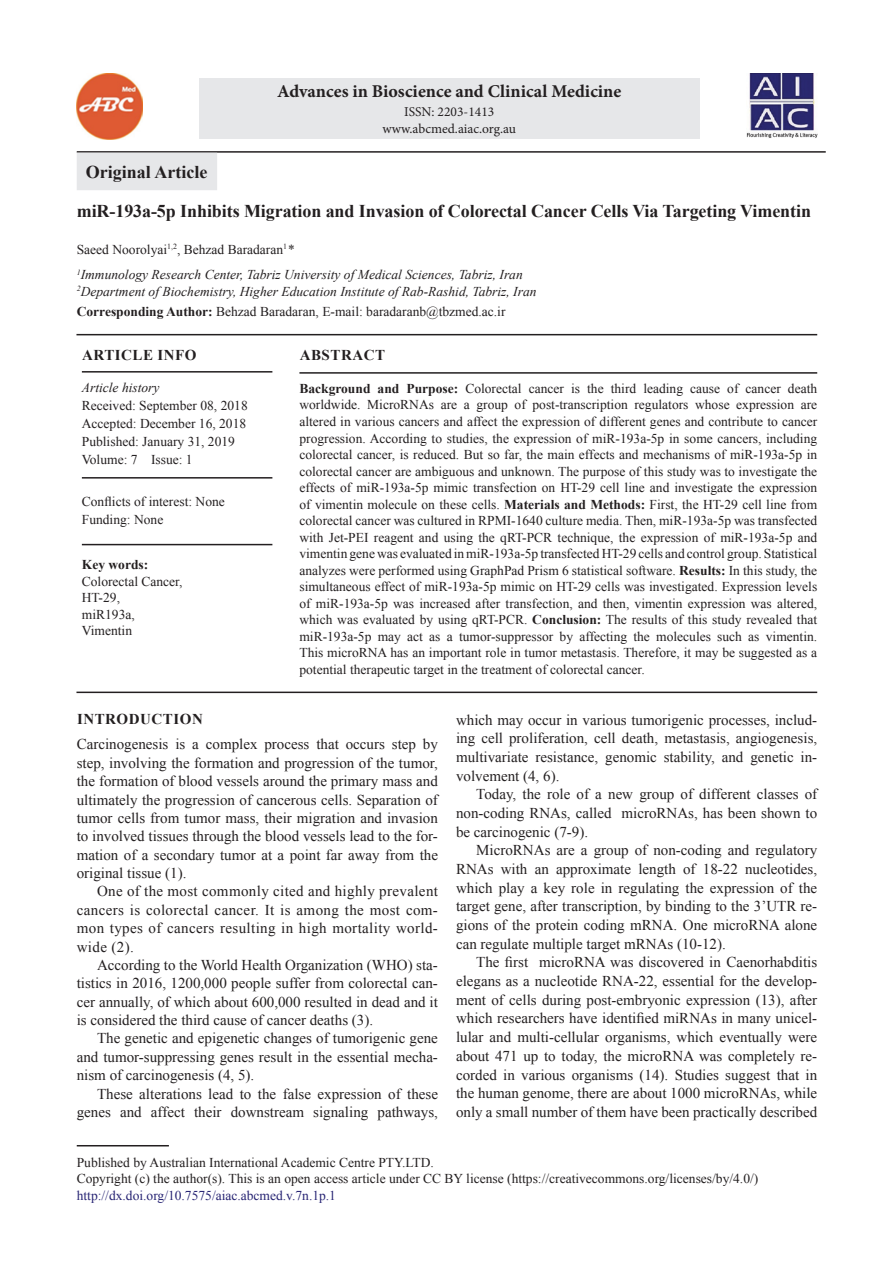
<style>
.page{position:relative;width:894px;height:1263px;background:#fff}
.page>*{position:absolute;margin:0;border:0;box-sizing:border-box;transform-origin:0 0}
.AT{font:700 18px "Times New Roman";letter-spacing:-.005em;color:#231f20}
.J_Name{font:700 18px "Minion Pro";color:#231f20}
.AH{font:700 18px "Times New Roman";color:#231f20}
.TX{font:15px/18.8px "Times New Roman";color:#231f20;text-align:justify}
.TXFL{font:15px/18.3px "Times New Roman";color:#231f20;text-align:justify}
.ART_INFO{font:700 15px "Times New Roman";letter-spacing:.035em;color:#231f20}
.ABSH{font:700 15px "Times New Roman";letter-spacing:.035em;color:#231f20}
.ABS{font:13.5px/16.5px "Times New Roman";color:#231f20;text-align:justify}
.PUB_Details{font:13.5px/16.5px "Times New Roman";color:#231f20}
.AFF{font:italic 13.5px/16.5px "Times New Roman";color:#231f20}
.HIS{font:13.5px/18px "Times New Roman";color:#231f20}
.ADD{font:13.5px "Times New Roman";color:#231f20}
.KWD{font:13.5px/16.5px "Times New Roman";color:#231f20}
.HIS_1{font:13.5px/18px "Times New Roman";color:#231f20}
.AU{font:13.5px "Times New Roman";color:#231f20}
.ISSN_Web{font:13.5px "Minion Pro";color:#231f20}
.ISSN_Num{font:13.5px "Minion Pro";color:#231f20}
.s1{font-style:italic}
.s2{font-weight:700}
.s3{color:#282574}
</style>
<div class="page">
<hr style="left:77px;top:151px;width:748px;height:2px;background:#231f20">
<div style="left:77px;top:153px;width:140px;height:37px;background:#e6e7e9"></div>
<hr style="left:76px;top:334px;width:740px;height:1px;background:#231f20">
<hr style="left:299px;top:372px;width:517px;height:2px;background:#231f20">
<hr style="left:76px;top:691px;width:740px;height:2px;background:#231f20">
<hr style="left:77px;top:1145px;width:92px;height:1px;background:#231f20">
<div style="left:199px;top:78px;width:500px;height:61px;background:#e6e7e9"></div>
<img style="left:746px;top:73px;width:70px;height:65px">
<hr style="left:82px;top:371px;width:190px;height:1px;background:#231f20">
<hr style="left:82px;top:477px;width:190px;height:1px;background:#231f20">
<hr style="left:82px;top:544px;width:190px;height:1px;background:#231f20">
<img style="left:77px;top:73px;width:65px;height:66px">
<p class="J_Name" style="left:277px;top:79px;width:345px">Advances in Bioscience and Clinical Medicine</p>
<p class="ISSN_Num" style="left:404px;top:103px;width:92px">ISSN: 2203-1413</p>
<p class="ISSN_Web" style="left:382px;top:119px;width:135px">www.abcmed.aiac.org.au</p>
<p class="AH" style="left:86px;top:159px;width:123px">Original Article</p>
<p class="AT" style="left:77px;top:198px;width:735px">miR-193a-5p Inhibits Migration and Invasion of Colorectal Cancer Cells Via Targeting Vimentin</p>
<p class="AU" style="left:77px;top:239px;width:218px">Saeed Noorolyai<sup>1,2</sup>, Behzad Baradaran<sup>1</sup><span class="s1">*</span></p>
<p class="AFF" style="left:77px;top:266px;width:461px"><sup>1</sup>Immunology Research Center, Tabriz University of Medical Sciences, Tabriz, Iran<br><sup>2</sup>Department of Biochemistry, Higher Education Institute of Rab-Rashid, Tabriz, Iran</p>
<p class="ADD" style="left:77px;top:302px;width:430px"><span class="s2">Corresponding Author:</span> Behzad Baradaran, E-mail: baradaranb@tbzmed.ac.ir</p>
<p class="ABSH" style="left:299px;top:344px;width:87px">ABSTRACT</p>
<p class="ABS" style="left:299px;top:380px;width:519px"><span class="s2">Background and Purpose:</span> Colorectal cancer is the third leading cause of cancer death worldwide. MicroRNAs are a group of post-transcription regulators whose expression are altered in various cancers and affect the expression of different genes and contribute to cancer progression. According to studies, the expression of miR-193a-5p in some cancers, including colorectal cancer, is reduced. But so far, the main effects and mechanisms of miR-193a-5p in colorectal cancer are ambiguous and unknown. The purpose of this study was to investigate the effects of miR-193a-5p mimic transfection on HT-29 cell line and investigate the expression of vimentin molecule on these cells. <span class="s2">Materials and Methods:</span> First, the HT-29 cell line from colorectal cancer was cultured in RPMI-1640 culture media. Then, miR-193a-5p was transfected with Jet-PEI reagent and using the qRT-PCR technique, the expression of miR-193a-5p and vimentin gene was evaluated in miR-193a-5p transfected HT-29 cells and control group. Statistical analyzes were performed using GraphPad Prism 6 statistical software. <span class="s2">Results:</span> In this study, the simultaneous effect of miR-193a-5p mimic on HT-29 cells was investigated. Expression levels of miR-193a-5p was increased after transfection, and then, vimentin expression was altered, which was evaluated by using qRT-PCR. <span class="s2">Conclusion:</span> The results of this study revealed that miR-193a-5p may act as a tumor-suppressor by affecting the molecules such as vimentin.<br>This microRNA has an important role in tumor metastasis. Therefore, it may be suggested as a potential therapeutic target in the treatment of colorectal cancer.</p>
<h1 class="ART_INFO" style="left:77px;top:708px;width:127px">INTRODUCTION</h1>
<p class="TXFL" style="left:77px;top:734px;width:362px">Carcinogenesis is a complex process that occurs step by step, involving the formation and progression of the tumor, the formation of blood vessels around the primary mass and ultimately the progression of cancerous cells. Separation of tumor cells from tumor mass, their migration and invasion to involved tissues through the blood vessels lead to the for&shy;mation of a secondary tumor at a point far away from the original tissue (1).</p>
<p class="TX" style="left:77px;top:881px;width:362px;line-height:18.3px;text-indent:20px">One of the most commonly cited and highly prevalent cancers is colorectal cancer. It is among the most com&shy;mon types of cancers resulting in high mortality world&shy;wide (2).</p>
<p class="TX" style="left:77px;top:955px;width:362px;line-height:18.3px;text-indent:20px">According to the World Health Organization (WHO) sta&shy;tistics in 2016, 1200,000 people suffer from colorectal can&shy;cer annually, of which about 600,000 resulted in dead and it is considered the third cause of cancer deaths (3).</p>
<p class="TX" style="left:77px;top:1028px;width:362px;line-height:18.3px;text-indent:20px">The genetic and epigenetic changes of tumorigenic gene and tumor-suppressing genes result in the essential mecha&shy;nism of carcinogenesis (4, 5).</p>
<p class="TX" style="left:77px;top:1083px;width:362px;line-height:18.3px;text-align:right">These alterations lead to the false expression of these genes and affect their downstream signaling pathways,</p>
<p class="PUB_Details" style="left:77px;top:1153px;width:682px">Published by Australian International Academic Centre PTY.LTD.<br>Copyright (c) the author(s). This is an open access article under CC BY license (https://creativecommons.org/licenses/by/4.0/) <span class="s3">http://dx.doi.org/10.7575/aiac.abcmed.v.7n.1p.1</span></p>
<p class="ART_INFO" style="left:82px;top:344px;width:116px">ARTICLE INFO</p>
<p class="HIS" style="left:82px;top:378px;width:167px"><span class="s1">Article history<br></span>Received: September 08, 2018</p>
<p class="HIS" style="left:82px;top:414px;width:166px">Accepted: December 16, 2018</p>
<p class="HIS" style="left:82px;top:432px;width:154px">Published: January 31, 2019<br>Volume: 7 Issue: 1</p>
<p class="HIS_1" style="left:82px;top:491px;width:144px">Conflicts of interest: None<br>Funding: None</p>
<p class="KWD" style="left:82px;top:556px;width:102px"><span class="s2">Key words:<br></span>Colorectal Cancer,<br>HT-29,<br>miR193a,<br>Vimentin</p>
<p class="TX" style="left:456px;top:709px;width:362px">which may occur in various tumorigenic processes, includ&shy;ing cell proliferation, cell death, metastasis, angiogenesis, multivariate resistance, genomic stability, and genetic in&shy;volvement (4, 6).</p>
<p class="TX" style="left:456px;top:784px;width:362px;text-indent:20px">Today, the role of a new group of different classes of non-coding RNAs, called microRNAs, has been shown to be carcinogenic (7-9).</p>
<p class="TX" style="left:456px;top:840px;width:362px;text-indent:20px">MicroRNAs are a group of non-coding and regulatory RNAs with an approximate length of 18-22 nucleotides, which play a key role in regulating the expression of the target gene, after transcription, by binding to the 3’UTR re&shy;gions of the protein coding mRNA. One microRNA alone can regulate multiple target mRNAs (10-12).</p>
<p class="TX" style="left:456px;top:952px;width:362px;text-indent:20px">The first microRNA was discovered in Caenorhabditis elegans as a nucleotide RNA-22, essential for the develop&shy;ment of cells during post-embryonic expression (13), after which researchers have identified miRNAs in many unicel&shy;lular and multi-cellular organisms, which eventually were about 471 up to today, the microRNA was completely re&shy;corded in various organisms (14). Studies suggest that in the human genome, there are about 1000 microRNAs, while only a small number of them have been practically described</p>
</div>
